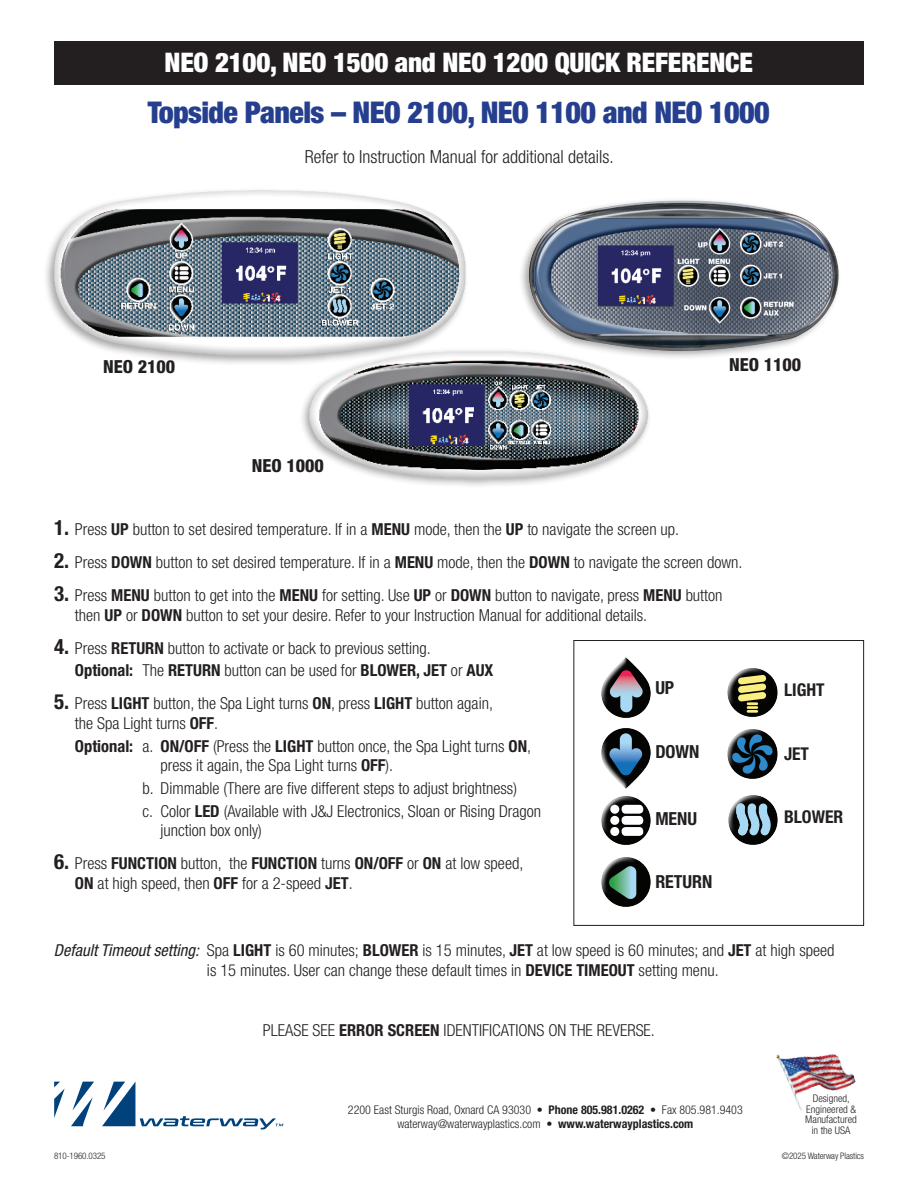
<style>
.page{position:relative;width:918px;height:1188px;background:#fff}
.page>*{position:absolute;margin:0;border:0;box-sizing:border-box;transform-origin:0 0}
.t1{font:900 condensed 30px "Helvetica Neue LT Pro";letter-spacing:-.02em;color:#253f8e}
.t2{font:900 condensed 27px "Helvetica Neue LT Pro";letter-spacing:-.01em;color:#fff}
.t3{font:300 condensed 18px "Helvetica Neue LT Pro";color:#231f20}
.t4{font:800 condensed 18px "Helvetica Neue LT Pro";color:#231f20}
.t5{font:700 condensed 18px "Helvetica Neue LT Pro";color:#231f20}
.t6{font:700 condensed 17.7px "Helvetica Neue LT Pro";color:#231f20}
.t7{font:300 condensed 16.5px/19.5px "Helvetica Neue LT Pro";color:#231f20}
.t8{font:300 condensed 12px/14.4px "Helvetica Neue LT Pro";color:#231f20;text-align:center}
.t9{font:300 condensed 10.5px/10.5px "Helvetica Neue LT Pro";color:#231f20;text-align:center}
.t10{font:300 condensed 9px "Helvetica Neue LT Pro";letter-spacing:-.01em;color:#231f20}
.s1{font-weight:700;font-size:21px}
.s2{font-weight:700}
.s3{font-weight:400;font-style:italic}
</style>
<div class="page">
<div style="left:521px;top:193px;width:327px;height:167px;background:#231f20;opacity:.75"></div>
<img style="left:521px;top:281px;width:218px;height:79px">
<div style="left:301px;top:344px;width:356px;height:145px;background:#231f20;opacity:.75"></div>
<img style="left:301px;top:344px;width:216px;height:40px">
<div style="left:46px;top:183px;width:429px;height:183px;background:#231f20;opacity:.75"></div>
<div style="left:54px;top:41px;width:810px;height:43px;background:#231f20"></div>
<div style="left:573px;top:640px;width:291px;height:286px;border:1px solid #231f20"></div>
<img style="left:601px;top:857px;width:50px;height:50px">
<svg style="left:608px;top:866px;width:28px;height:34px"></svg>
<svg style="left:601px;top:657px;width:50px;height:188px"></svg>
<svg style="left:728px;top:795px;width:50px;height:50px"></svg>
<svg style="left:727px;top:668px;width:51px;height:111px"></svg>
<img style="left:776px;top:1054px;width:80px;height:57px">
<svg style="left:71px;top:1082px;width:23px;height:44px"></svg>
<svg style="left:54px;top:1082px;width:11px;height:36px"></svg>
<svg style="left:102px;top:1082px;width:181px;height:47px"></svg>
<h2 class="t2" style="left:165px;top:46px;width:590px">NEO 2100, NEO 1500 and NEO 1200 QUICK REFERENCE</h2>
<h1 class="t1" style="left:148px;top:94px;width:624px">Topside Panels – NEO 2100, NEO 1100 and NEO 1000</h1>
<p class="t3" style="left:305px;top:146px;width:310px">Refer to Instruction Manual for additional details.</p>
<p class="t4" style="left:103px;top:355px;width:74px">NEO 2100</p>
<p class="t4" style="left:252px;top:455px;width:74px">NEO 1000</p>
<p class="t4" style="left:729px;top:354px;width:74px">NEO 1100</p>
<p class="t7" style="left:54px;top:519px;width:627px"><span class="s1">1.</span> Press <span class="s2">UP</span> button to set desired temperature. If in a <span class="s2">MENU</span> mode, then the <span class="s2">UP</span> to navigate the screen up.</p>
<p class="t7" style="left:54px;top:552px;width:690px"><span class="s1">2.</span> Press <span class="s2">DOWN</span> button to set desired temperature. If in a <span class="s2">MENU</span> mode, then the <span class="s2">DOWN</span> to navigate the screen down.</p>
<p class="t7" style="left:75px;top:585px;width:649px;text-indent:-21px"><span class="s1">3.</span> Press <span class="s2">MENU</span> button to get into the <span class="s2">MENU</span> for setting. Use <span class="s2">UP</span> or <span class="s2">DOWN</span> button to navigate, press <span class="s2">MENU</span> button then <span class="s2">UP</span> or <span class="s2">DOWN</span> button to set your desire. Refer to your Instruction Manual for additional details.</p>
<p class="t7" style="left:75px;top:636px;width:420px;line-height:22.8px;text-indent:-21px"><span class="s1">4.</span> Press <span class="s2">RETURN</span> button to activate or back to previous setting.<br><span class="s2">Optional:</span> The <span class="s2">RETURN</span> button can be used for <span class="s2">BLOWER, JET</span> or <span class="s2">AUX</span></p>
<p class="t7" style="left:75px;top:694px;width:420px;text-indent:-21px"><span class="s1">5.</span> Press <span class="s2">LIGHT</span> button, the Spa Light turns <span class="s2">ON</span>, press <span class="s2">LIGHT</span> button again, the Spa Light turns <span class="s2">OFF</span>.</p>
<p class="t7" style="left:160px;top:736px;width:372px;text-indent:-86px"><span class="s2">Optional:</span> a. <span class="s2">ON/OFF</span> (Press the <span class="s2">LIGHT</span> button once, the Spa Light turns <span class="s2">ON</span>, press it again, the Spa Light turns <span class="s2">OFF</span>).</p>
<p class="t7" style="left:142px;top:777px;width:400px;line-height:22.8px">b. Dimmable (There are five different steps to adjust brightness)<br>c. Color <span class="s2">LED</span> (Available with J&amp;J Electronics, Sloan or Rising Dragon</p>
<p class="t7" style="left:160px;top:820px;width:103px">junction box only)</p>
<p class="t7" style="left:75px;top:853px;width:450px;text-indent:-21px"><span class="s1">6.</span> Press <span class="s2">FUNCTION</span> button, the <span class="s2">FUNCTION</span> turns <span class="s2">ON/OFF</span> or <span class="s2">ON</span> at low speed,<br><span class="s2">ON</span> at high speed, then <span class="s2">OFF</span> for a 2-speed <span class="s2">JET</span>.</p>
<p class="t5" style="left:655px;top:676px;width:20px">UP</p>
<p class="t5" style="left:655px;top:741px;width:46px">DOWN</p>
<p class="t5" style="left:655px;top:808px;width:43px">MENU</p>
<p class="t5" style="left:655px;top:870px;width:59px">RETURN</p>
<p class="t6" style="left:784px;top:679px;width:42px">LIGHT</p>
<p class="t6" style="left:784px;top:743px;width:27px">JET</p>
<p class="t6" style="left:784px;top:806px;width:61px">BLOWER</p>
<p class="t7" style="left:207px;top:940px;width:629px;text-indent:-153px"><span class="s3">Default Timeout setting:</span> Spa <span class="s2">LIGHT</span> is 60 minutes; <span class="s2">BLOWER</span> is 15 minutes, <span class="s2">JET</span> at low speed is 60 minutes; and <span class="s2">JET</span> at high speed is 15 minutes. User can change these default times in <span class="s2">DEVICE TIMEOUT</span> setting menu.</p>
<p class="t10" style="left:54px;top:1151px;width:53px">810-1960.0325</p>
<p class="t7" style="left:263px;top:1020px;width:393px">PLEASE SEE <span class="s2">ERROR SCREEN</span> IDENTIFICATIONS ON THE REVERSE.</p>
<p class="t8" style="left:348px;top:1102px;width:396px">2200 East Sturgis Road, Oxnard CA 93030 • <span class="s2">Phone 805.981.0262</span> • Fax 805.981.9403 waterway@waterwayplastics.com • <span class="s2">www.waterwayplastics.com</span></p>
<p class="t9" style="left:805px;top:1093px;width:53px">Designed,<br>Engineered &amp;<br>Manufactured in the USA</p>
<p class="t10" style="left:782px;top:1151px;width:84px">©2025 Waterway Plastics</p>
</div>
